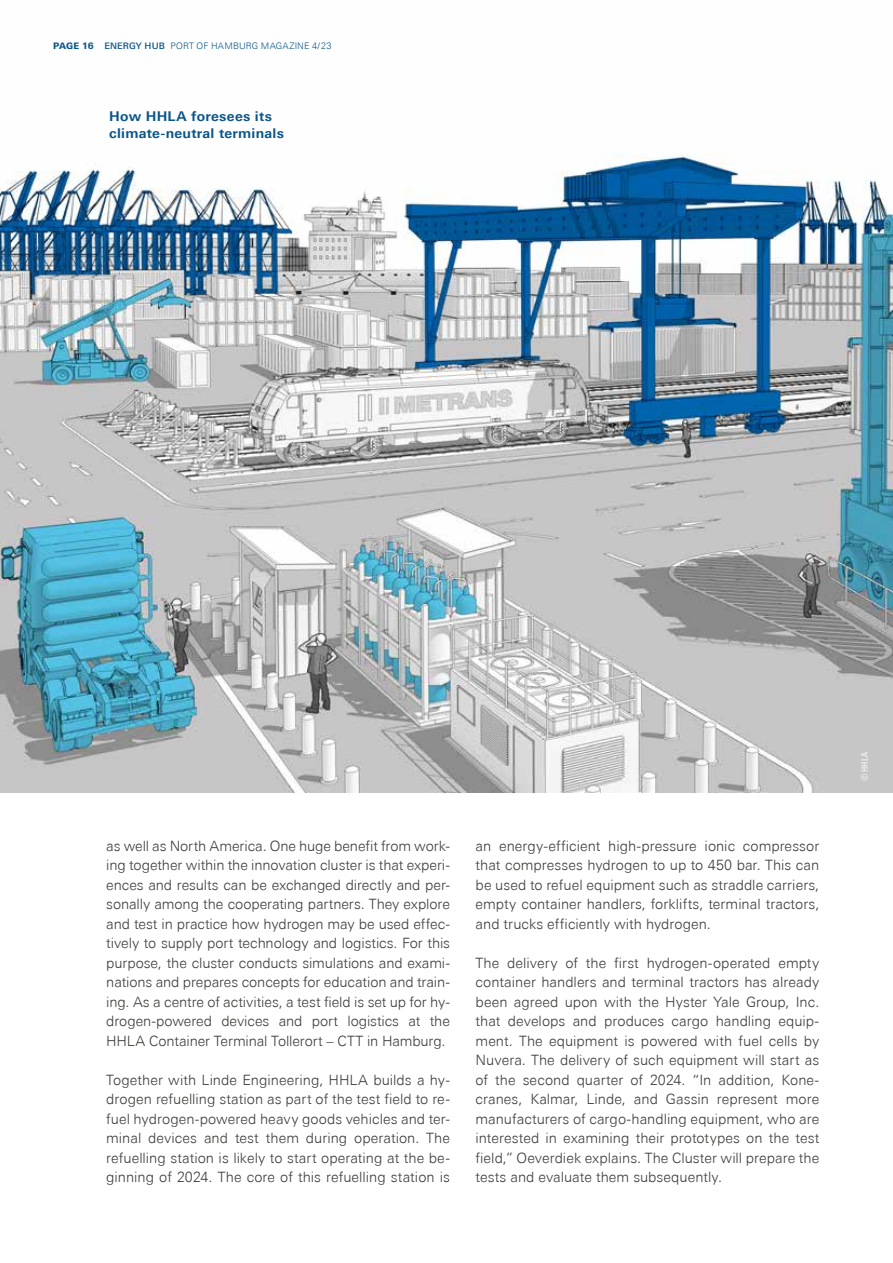
<style>
.page{position:relative;width:893px;height:1263px;background:#fff}
.page>*{position:absolute;margin:0;border:0;box-sizing:border-box;transform-origin:0 0}
.t1{font:300 14.25px/19.5px "Univers Next Pro";color:#3a3a39;text-align:justify}
.t2{font:700 13.5px/16.5px "Univers Next Pro";letter-spacing:.02em;color:#0a5589}
.t3{font:300 9px "Univers Next Pro";letter-spacing:.02em;color:#0a5589}
.t4{font:800 9px "Univers Next Pro";letter-spacing:-.01em;color:#0a5589}
.t5{font:condensed 9px "Univers Next Pro";color:#fff}
.s1{font-weight:500}
.s2{color:#fff}
</style>
<div class="page">
<img style="left:0;top:153px;width:893px;height:640px">
<p class="t4" style="left:53px;top:41px;width:42px">PAGE 16</p>
<p class="t3" style="left:104px;top:41px;width:229px"><span class="s1">ENERGY HUB</span> <span class="s2">PORT</span> OF HAMBURG MAGAZINE 4/<span class="s2">23</span></p>
<p class="t2" style="left:109px;top:108px;width:176px">How HHLA foresees its climate-neutral terminals</p>
<p class="t1" style="left:106px;top:836px;width:345px">as well as North America. One huge benefit from work&shy;ing together within the innovation cluster is that experi&shy;ences and results can be exchanged directly and per&shy;sonally among the cooperating partners. They explore and test in practice how hydrogen may be used effec&shy;tively to supply port technology and logistics. For this purpose, the cluster conducts simulations and exami&shy;nations and prepares concepts for education and train&shy;ing. As a centre of activities, a test field is set up for hy&shy;drogen-powered devices and port logistics at the HHLA Container Terminal Tollerort – CTT in Hamburg.</p>
<p class="t1" style="left:106px;top:1070px;width:345px">Together with Linde Engineering, HHLA builds a hy&shy;drogen refuelling station as part of the test field to re&shy;fuel hydrogen-powered heavy goods vehicles and ter&shy;minal devices and test them during operation. The refuelling station is likely to start operating at the be&shy;ginning of 2024. The core of this refuelling station is</p>
<p class="t1" style="left:476px;top:836px;width:345px">an energy-efficient high-pressure ionic compressor that compresses hydrogen to up to 450 bar. This can be used to refuel equipment such as straddle carriers, empty container handlers, forklifts, terminal tractors, and trucks efficiently with hydrogen.</p>
<p class="t1" style="left:476px;top:953px;width:345px">The delivery of the first hydrogen-operated empty container handlers and terminal tractors has already been agreed upon with the Hyster Yale Group, Inc. that develops and produces cargo handling equip&shy;ment. The equipment is powered with fuel cells by Nuvera. The delivery of such equipment will start as of the second quarter of 2024. “In addition, Kone&shy;cranes, Kalmar, Linde, and Gassin represent more manufacturers of cargo-handling equipment, who are interested in examining their prototypes on the test field,” Oeverdiek explains. The Cluster will prepare the tests and evaluate them subsequently.</p>
<p class="t5" style="left:859px;top:781px;width:31px;rotate:-90deg">© HHLA</p>
</div>
